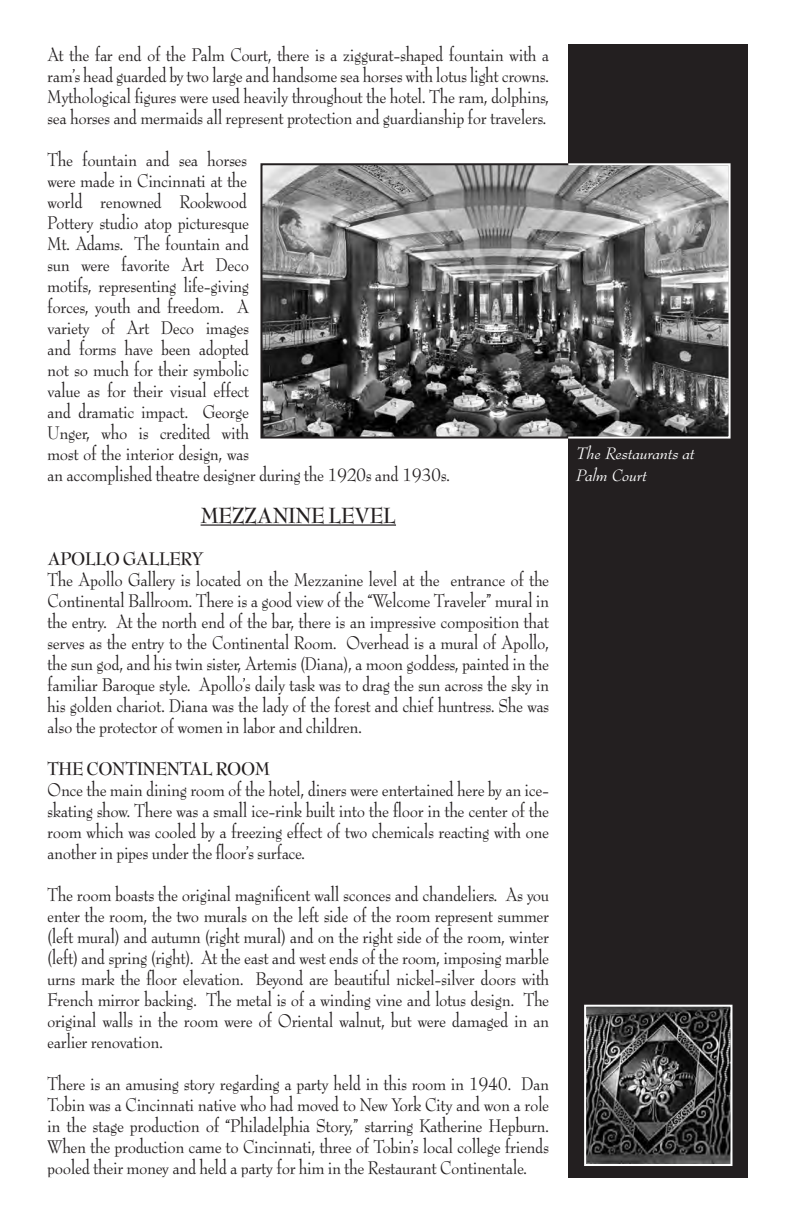
<style>
.page{position:relative;width:792px;height:1224px;background:#fff}
.page>*{position:absolute;margin:0;border:0;box-sizing:border-box;transform-origin:0 0}
.t1{font:700 24px "Bernhard Modern Std";letter-spacing:-.025em;color:#231f20;scale:.91 1}
.t2{font:20px/21px "Bernhard Modern Std";letter-spacing:-.025em;color:#231f20;text-align:justify;scale:.91 1}
.t3{font:700 20px "Bernhard Modern Std";letter-spacing:-.025em;color:#231f20;scale:.91 1}
.t4{font:italic 18px "Bernhard Modern Std";color:#fff}
</style>
<div class="page">
<div style="left:568px;top:44px;width:180px;height:1134px;background:#231f20"></div>
<hr style="left:201px;top:524px;width:195px;height:2px;background:#231f20">
<img style="left:587px;top:1008px;width:142px;height:155px">
<div style="left:584px;top:1005px;width:148px;height:161px;border:2px solid #fff"></div>
<svg style="left:260px;top:163px;width:468px;height:276px;background:#6e6e6e"></svg>
<div style="left:567px;top:163px;width:164px;height:276px;border:2px solid #fff"></div>
<p class="t2" style="left:47px;top:44px;width:553px">At the far end of the Palm Court, there is a ziggurat-shaped fountain with a ram’s head guarded by two large and handsome sea horses with lotus light crowns.<br>Mythological figures were used heavily throughout the hotel. The ram, dolphins, sea horses and mermaids all represent protection and guardianship for travelers.</p>
<p class="t2" style="left:47px;top:149px;width:444px;text-align:left">The fountain and sea horses<br>were made in Cincinnati at the<br>world renowned Rookwood<br>Pottery studio atop picturesque<br>Mt. Adams. The fountain and<br>sun were favorite Art Deco<br>motifs, representing life-giving<br>forces, youth and freedom. A<br>variety of Art Deco images<br>and forms have been adopted<br>not so much for their symbolic<br>value as for their visual effect<br>and dramatic impact. George<br>Unger, who is credited with<br>most of the interior design, was<br>an accomplished theatre designer during the 1920s and 1930s.</p>
<p class="t1" style="left:201px;top:503px;width:216px">MEZZANINE LEVEL</p>
<p class="t3" style="left:47px;top:548px;width:174px">APOLLO GALLERY</p>
<p class="t2" style="left:47px;top:569px;width:553px">The Apollo Gallery is located on the Mezzanine level at the entrance of the Continental Ballroom. There is a good view of the “Welcome Traveler” mural in the entry. At the north end of the bar, there is an impressive composition that serves as the entry to the Continental Room. Overhead is a mural of Apollo, the sun god, and his twin sister, Artemis (Diana), a moon goddess, painted in the familiar Baroque style. Apollo’s daily task was to drag the sun across the sky in his golden chariot. Diana was the lady of the forest and chief huntress. She was also the protector of women in labor and children.</p>
<p class="t3" style="left:47px;top:758px;width:246px">THE CONTINENTAL ROOM</p>
<p class="t2" style="left:47px;top:779px;width:553px">Once the main dining room of the hotel, diners were entertained here by an ice&shy;skating show. There was a small ice-rink built into the floor in the center of the room which was cooled by a freezing effect of two chemicals reacting with one another in pipes under the floor’s surface.</p>
<p class="t2" style="left:47px;top:884px;width:553px">The room boasts the original magnificent wall sconces and chandeliers. As you enter the room, the two murals on the left side of the room represent summer (left mural) and autumn (right mural) and on the right side of the room, winter (left) and spring (right). At the east and west ends of the room, imposing marble urns mark the floor elevation. Beyond are beautiful nickel-silver doors with French mirror backing. The metal is of a winding vine and lotus design. The original walls in the room were of Oriental walnut, but were damaged in an earlier renovation.</p>
<p class="t2" style="left:47px;top:1073px;width:553px">There is an amusing story regarding a party held in this room in 1940. Dan Tobin was a Cincinnati native who had moved to New York City and won a role in the stage production of “Philadelphia Story,” starring Katherine Hepburn.<br>When the production came to Cincinnati, three of Tobin’s local college friends pooled their money and held a party for him in the Restaurant Continentale.</p>
<p class="t4" style="left:576px;top:444px;width:120px">The Restaurants at</p>
<p class="t4" style="left:576px;top:466px;width:73px">Palm Court</p>
</div>
